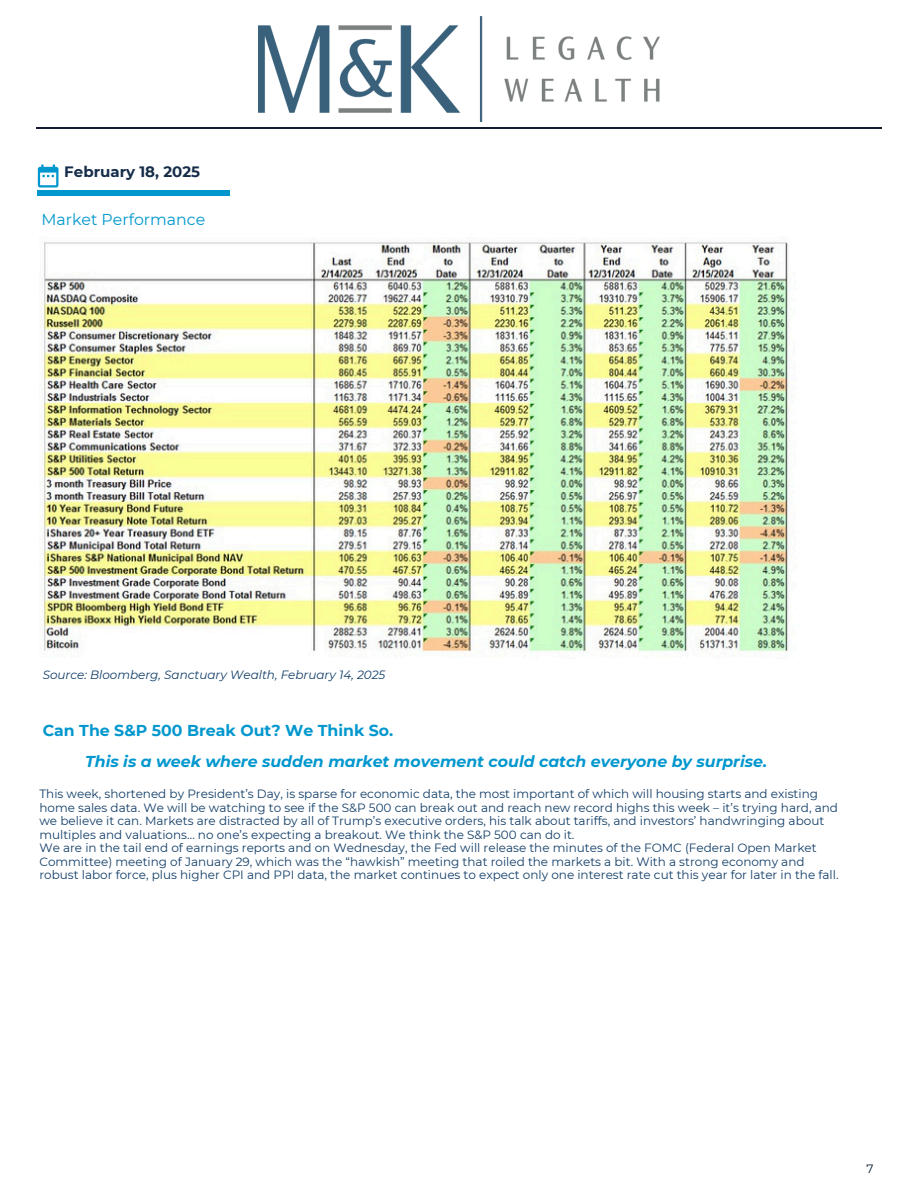
<style>
.page{position:relative;width:918px;height:1188px;background:#fff}
.page>*{position:absolute;margin:0;border:0;box-sizing:border-box;transform-origin:0 0}
.t1{font:italic 700 15.75px "Montserrat";color:#0097ce}
.t2{font:700 15.75px "Montserrat";color:#0097ce}
.t3{font:15.75px "Montserrat";color:#0097ce}
.t4{font:700 15px "Montserrat";color:#162d4a}
.t5{font:12px/13.5px "Montserrat";color:#123e68}
.t6{font:italic 12px "Montserrat";color:#123e68}
.t7{font:12px "Montserrat";color:#00182f}
</style>
<div class="page">
<svg style="left:38px;top:165px;width:21px;height:23px"></svg>
<hr style="left:38px;top:191px;width:192px;height:4px;background:#0097ce">
<hr style="left:36px;top:127px;width:846px;height:2px;background:#121b2e">
<img style="left:42px;top:242px;width:748px;height:410px">
<img style="left:259px;top:17px;width:400px;height:105px">
<h1 class="t4" style="left:64px;top:162px;width:137px">February 18, 2025</h1>
<p class="t3" style="left:41px;top:209px;width:165px">Market Performance</p>
<p class="t6" style="left:43px;top:668px;width:344px">Source: Bloomberg, Sanctuary Wealth, February 14, 2025</p>
<h1 class="t2" style="left:43px;top:721px;width:352px">Can The S&amp;P 500 Break Out? We Think So.</h1>
<h2 class="t1" style="left:85px;top:752px;width:684px">This is a week where sudden market movement could catch everyone by surprise.</h2>
<p class="t5" style="left:39px;top:787px;width:801px">This week, shortened by President’s Day, is sparse for economic data, the most important of which will housing starts and existing home sales data. We will be watching to see if the S&amp;P 500 can break out and reach new record highs this week – it’s trying hard, and we believe it can. Markets are distracted by all of Trump’s executive orders, his talk about tariffs, and investors’ handwringing about multiples and valuations… no one’s expecting a breakout. We think the S&amp;P 500 can do it.<br>We are in the tail end of earnings reports and on Wednesday, the Fed will release the minutes of the FOMC (Federal Open Market Committee) meeting of January 29, which was the “hawkish” meeting that roiled the markets a bit. With a strong economy and robust labor force, plus higher CPI and PPI data, the market continues to expect only one interest rate cut this year for later in the fall.</p>
<h1 class="t7" style="left:866px;top:1161px;width:9px">7</h1>
</div>
